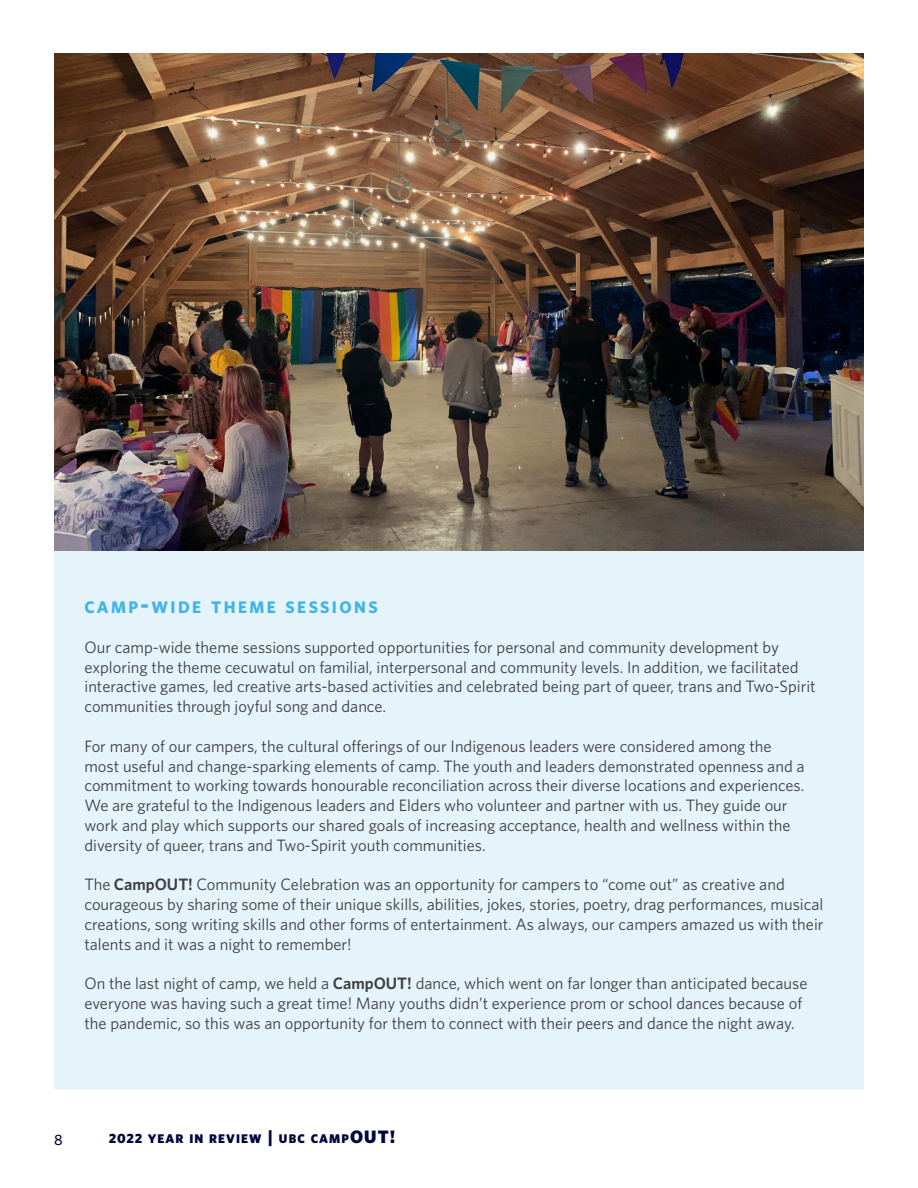
<style>
.page{position:relative;width:918px;height:1188px;background:#fff}
.page>*{position:absolute;margin:0;border:0;box-sizing:border-box;transform-origin:0 0}
.Body_Text{font:700 16.8px "Whitney";letter-spacing:.145em;color:#41b4e5}
.Body_Text-2{font:16.5px/19.8px "Whitney";color:#3e3e3f}
.t1{font:500 15px "Whitney";color:#02063d}
.t2{font:900 12.6px "Whitney";letter-spacing:.085em;color:#02063d}
.s1{font-size:24px}
.s2{font-weight:600}
.s3{font-size:13.5px}
.s4{font-size:18px}
</style>
<div class="page">
<div style="left:54px;top:551px;width:810px;height:538px;background:#e5f4fa"></div>
<img style="left:54px;top:53px;width:810px;height:498px">
<p class="Body_Text" style="left:84px;top:596px;width:295px">CAMP<span class="s1">-</span>WIDE THEME SESSIONS</p>
<p class="Body_Text-2" style="left:84px;top:637px;width:733px">Our camp-wide theme sessions supported opportunities for personal and community development by exploring the theme cecuwatul on familial, interpersonal and community levels. In addition, we facilitated interactive games, led creative arts-based activities and celebrated being part of queer, trans and Two-Spirit communities through joyful song and dance.</p>
<p class="Body_Text-2" style="left:84px;top:736px;width:722px">For many of our campers, the cultural offerings of our Indigenous leaders were considered among the most useful and change-sparking elements of camp. The youth and leaders demonstrated openness and a commitment to working towards honourable reconciliation across their diverse locations and experiences.<br>We are grateful to the Indigenous leaders and Elders who volunteer and partner with us. They guide our work and play which supports our shared goals of increasing acceptance, health and wellness within the diversity of queer, trans and Two-Spirit youth communities.</p>
<p class="Body_Text-2" style="left:84px;top:874px;width:741px">The <span class="s2">CampOUT!</span> Community Celebration was an opportunity for campers to “come out” as creative and courageous by sharing some of their unique skills, abilities, jokes, stories, poetry, drag performances, musical creations, song writing skills and other forms of entertainment. As always, our campers amazed us with their talents and it was a night to remember!</p>
<p class="Body_Text-2" style="left:84px;top:973px;width:725px">On the last night of camp, we held a <span class="s2">CampOUT!</span> dance, which went on far longer than anticipated because everyone was having such a great time! Many youths didn’t experience prom or school dances because of the pandemic, so this was an opportunity for them to connect with their peers and dance the night away.</p>
<p class="t1" style="left:54px;top:1130px;width:10px">8</p>
<p class="t2" style="left:109px;top:1130px;width:288px"><span class="s3">2022</span> YEAR IN REVIEW <span class="s4">|</span> UBC CAMP<span class="s4">OUT!</span></p>
</div>
